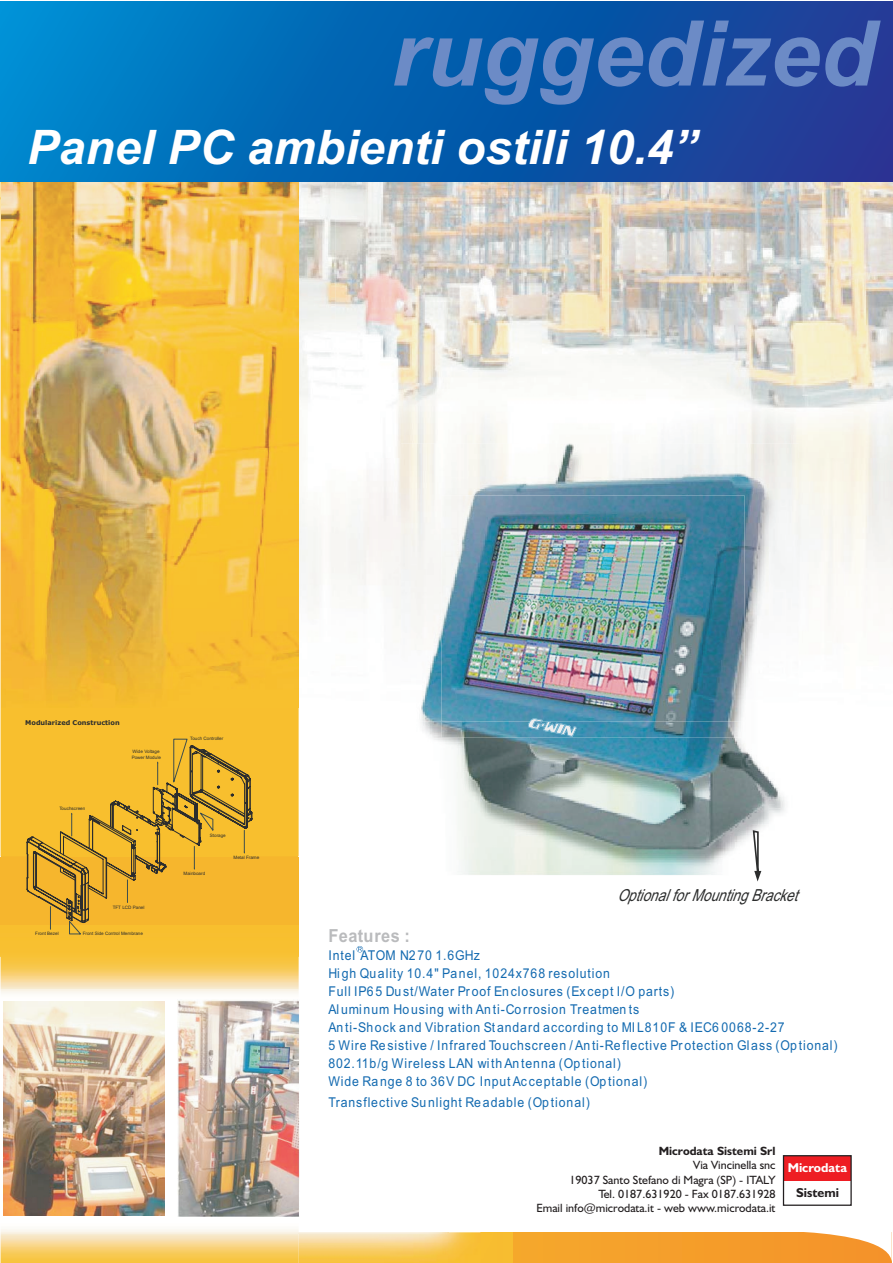
<style>
.page{position:relative;width:893px;height:1263px;background:#fff}
.page>*{position:absolute;margin:0;border:0;box-sizing:border-box;transform-origin:0 0}
.t1{font:italic 700 90.75px "Arial";color:#6c8bc6}
.t2{font:italic 700 47.7px "Arial";color:#fff}
.t3{font:700 18px "Arial";letter-spacing:.025em;color:#babbbd;scale:.91 1}
.t4{font:italic 16.65px "Arial Narrow";color:#2c2d2d}
.t5{font:13.5px/18px "Arial";letter-spacing:.075em;color:#136ab0;scale:.91 1}
.t6{font:700 12.9px "Humanist 521 BT";color:#fff}
.t7{font:700 12.9px "Humanist 521 BT";color:#231f20}
.t8{font:12px/14.2px "Humanist 521 BT";color:#231f20;text-align:right}
.t9{font:700 12px "Humanist 521 BT";color:#231f20}
.t10{font:700 6.6px "Verdana";color:#2c2d2d}
.t11{font:4.65px "Arial";color:#2c2d2d}
</style>
<div class="page">
<div style="left:512px;top:1232px;width:379px;height:31px;background:#f5a02c"></div>
<svg style="left:798px;top:1232px;width:93px;height:31px"></svg>
<img style="left:335px;top:181px;width:558px;height:278px">
<div style="left:335px;top:459px;width:66px;height:160px;background:#f9f7f5"></div>
<div style="left:1px;top:856px;width:297px;height:69px;background:#f6b62d"></div>
<img style="left:0;top:181px;width:1px;height:675px">
<img style="left:298px;top:181px;width:37px;height:675px">
<div style="left:1px;top:708px;width:48px;height:148px;background:#f8bf2e"></div>
<div style="left:250px;top:708px;width:48px;height:148px;background:#f8bf2e"></div>
<div style="left:49px;top:708px;width:201px;height:31px;background:#f8bf2e"></div>
<img style="left:1px;top:181px;width:297px;height:527px">
<div style="left:0;top:925px;width:298px;height:32px;background:#f8c030"></div>
<img style="left:481px;top:1232px;width:31px;height:31px">
<img style="left:0;top:957px;width:299px;height:306px">
<img style="left:298px;top:1232px;width:183px;height:31px">
<img style="left:298px;top:1232px;width:150px;height:1px">
<img style="left:1px;top:989px;width:297px;height:244px">
<img style="left:4px;top:1001px;width:160px;height:214px">
<svg style="left:23px;top:739px;width:233px;height:195px"></svg>
<img style="left:401px;top:444px;width:397px;height:431px">
<svg style="left:751px;top:829px;width:10px;height:53px"></svg>
<img style="left:178px;top:999px;width:121px;height:218px">
<svg style="left:269px;top:1069px;width:10px;height:8px"></svg>
<img style="left:441px;top:495px;width:303px;height:243px">
<img style="left:528px;top:718px;width:15px;height:12px">
<img style="left:543px;top:721px;width:16px;height:12px">
<svg style="left:555px;top:723px;width:10px;height:11px"></svg>
<img style="left:561px;top:725px;width:16px;height:12px">
<svg style="left:528px;top:720px;width:17px;height:7px"></svg>
<img style="left:259px;top:1046px;width:31px;height:23px">
<svg style="left:356px;top:946px;width:7px;height:6px"></svg>
<div style="left:0;top:1px;width:893px;height:180px;background:linear-gradient(to right,#08c,#1d3590)"></div>
<div style="left:783px;top:1156px;width:68px;height:24px;background:#ee1d23"></div>
<div style="left:782px;top:1155px;width:69px;height:51px;border:1px solid #231f20"></div>
<h1 class="t1" style="left:391px;top:19px;width:486px">ruggedized</h1>
<h2 class="t2" style="left:27px;top:129px;width:671px">Panel PC ambienti ostili 10.4”</h2>
<p class="t10" style="left:25px;top:720px;width:96px">Modularized Construction</p>
<p class="t11" style="left:133px;top:750px;width:28px">Wide Voltage</p>
<p class="t11" style="left:132px;top:756px;width:31px">Power Module</p>
<p class="t11" style="left:59px;top:807px;width:27px">Touchscreen</p>
<p class="t11" style="left:35px;top:932px;width:25px">Front Bezel</p>
<p class="t11" style="left:113px;top:905px;width:33px">TFT LCD Panel</p>
<p class="t11" style="left:83px;top:932px;width:62px">Front Side Control Membrane</p>
<p class="t11" style="left:190px;top:737px;width:35px">Touch Controller</p>
<p class="t11" style="left:210px;top:833px;width:18px">Storage</p>
<p class="t11" style="left:184px;top:872px;width:23px">Mainboard</p>
<p class="t11" style="left:233px;top:856px;width:27px">Metal Frame</p>
<p class="t4" style="left:617px;top:889px;width:187px">Optional for Mounting Bracket</p>
<h3 class="t3" style="left:328px;top:929px;width:91px">Features :</h3>
<p class="t5" style="left:328px;top:947px;width:561px">Intel ATOM N270 1.6GHz<br>High Quality 10.4" Panel, 1024x768 resolution<br>Full IP65 Dust/Water Proof Enclosures (Except I/O parts)<br>Aluminum Housing with Anti-Corrosion Treatmen ts<br>Anti-Shock and Vibration Standard according to MIL810F &amp; IEC6 0068-2-27<br>5 Wire Resistive / Infrared Touchscreen /Anti-Reflective Protection Glass (Optional)<br>802.11b/g Wireless LAN withAntenna (Optional)<br>Wide Range 8 to 36V DC InputAcceptable (Optional)</p>
<p class="t5" style="left:328px;top:1094px;width:289px">Transflective Sunlight Readable (Optional)</p>
<p class="t9" style="left:658px;top:1146px;width:118px">Microdata Sistemi Srl</p>
<p class="t8" style="left:536px;top:1159px;width:241px">Via Vincinella snc<br>19037 Santo Stefano di Magra (SP) - ITALY<br>Tel. 0187.631920 - Fax 0187.631928<br>Email info@microdata.it - web www.microdata.it</p>
<p class="t6" style="left:787px;top:1162px;width:61px">Microdata</p>
<p class="t7" style="left:796px;top:1187px;width:44px">Sistemi</p>
</div>
